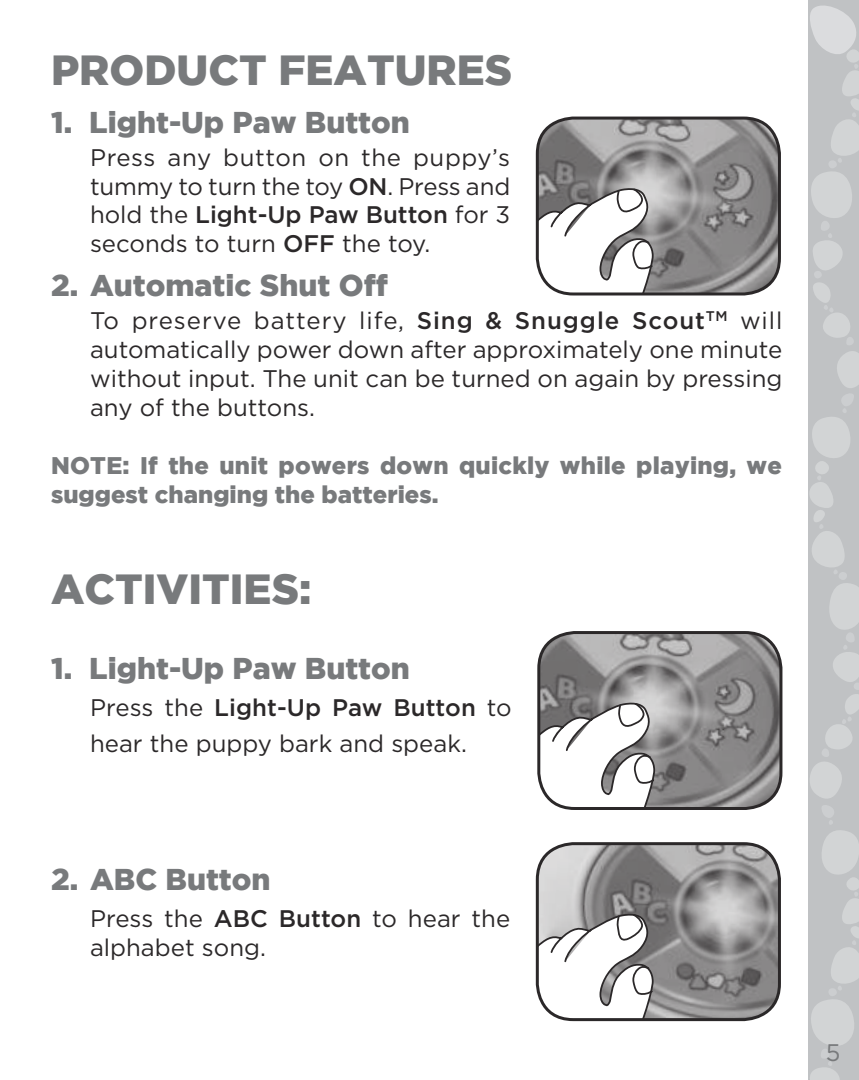
<style>
.page{position:relative;width:859px;height:1080px;background:#fff}
.page>*{position:absolute;margin:0;border:0;box-sizing:border-box;transform-origin:0 0}
.t1{font:900 42px "Gotham";color:#787a7c}
.t2{font:900 30px "Gotham";color:#787a7c}
.t3{font:24px/28.8px "Gotham HTF";color:#2b2829;text-align:justify}
.t4{font:900 24px/28.8px "Gotham";letter-spacing:.01em;color:#787a7c}
.t5{font:24px "Gotham HTF";color:#787a7c}
.s1{font-weight:500}
</style>
<div class="page">
<svg style="left:808px;top:0;width:51px;height:1080px;background:#c6c8ca"></svg>
<img style="left:537px;top:118px;width:242px;height:176px">
<svg style="left:537px;top:185px;width:118px;height:109px"></svg>
<div style="left:536px;top:117px;width:245px;height:178px;border:3px solid #2b2829;border-radius:36px"></div>
<img style="left:537px;top:844px;width:242px;height:175px">
<svg style="left:537px;top:911px;width:118px;height:109px"></svg>
<div style="left:536px;top:842px;width:245px;height:179px;border:3px solid #2b2829;border-radius:36px"></div>
<img style="left:539px;top:633px;width:242px;height:175px">
<svg style="left:539px;top:700px;width:117px;height:108px"></svg>
<div style="left:537px;top:631px;width:245px;height:179px;border:3px solid #2b2829;border-radius:36px"></div>
<h1 class="t1" style="left:51px;top:54px;width:463px">PRODUCT FEATURES</h1>
<p class="t2" style="left:51px;top:111px;width:360px">1. Light-Up Paw Button</p>
<p class="t3" style="left:90px;top:144px;width:422px">Press any button on the puppy’s tummy to turn the toy <span class="s1">ON</span>. Press and hold the <span class="s1">Light-Up Paw Button</span> for 3 seconds to turn <span class="s1">OFF</span> the toy.</p>
<p class="t2" style="left:51px;top:274px;width:338px">2. Automatic Shut Off</p>
<p class="t3" style="left:90px;top:307px;width:694px">To preserve battery life, <span class="s1">Sing &amp; Snuggle Scout</span><sup>TM</sup> will automatically power down after approximately one minute without input. The unit can be turned on again by pressing any of the buttons.</p>
<p class="t4" style="left:51px;top:453px;width:732px">NOTE: If the unit powers down quickly while playing, we suggest changing the batteries.</p>
<h1 class="t1" style="left:51px;top:573px;width:262px">ACTIVITIES:</h1>
<p class="t2" style="left:51px;top:656px;width:360px">1. Light-Up Paw Button</p>
<p class="t3" style="left:90px;top:690px;width:423px;line-height:36px">Press the <span class="s1">Light-Up Paw Button</span> to hear the puppy bark and speak.</p>
<p class="t2" style="left:51px;top:868px;width:221px">2. ABC Button</p>
<p class="t3" style="left:90px;top:905px;width:422px">Press the <span class="s1">ABC Button</span> to hear the alphabet song.</p>
<p class="t5" style="left:826px;top:1042px;width:16px">5</p>
</div>
